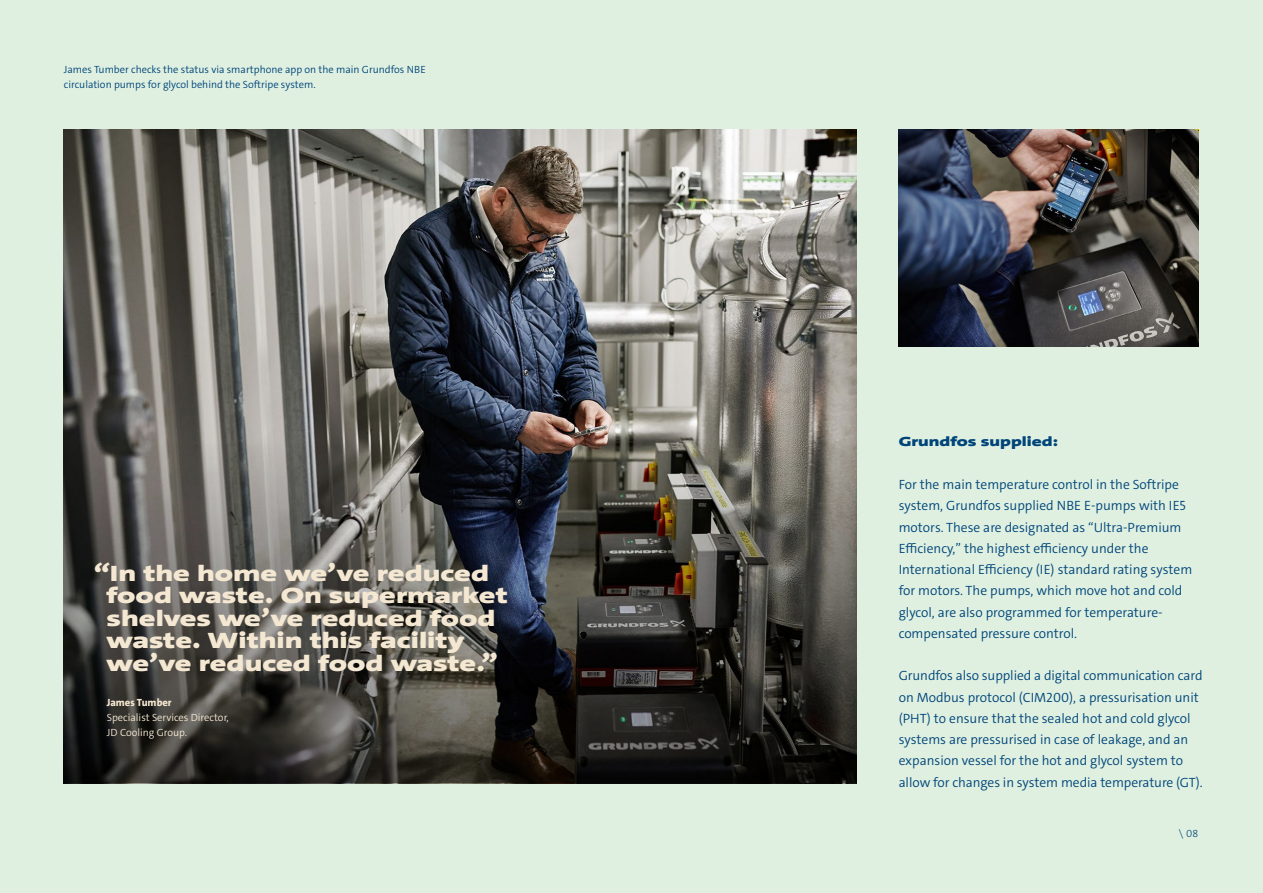
<style>
.page{position:relative;width:1263px;height:893px;background:#dff0e1}
.page>*{position:absolute;margin:0;border:0;box-sizing:border-box;transform-origin:0 0}
.t1{font:900 22.5px/22.5px "Grundfos The Sans Extd";color:#f5e8d2}
.t2{font:300 13.5px/21.3px "Grundfos The Sans";color:#004579}
.t3{font:900 13.5px "Grundfos The Sans Extd";color:#004579}
.t4{font:300 10.5px/15px "Grundfos The Sans";color:#004579}
.t5{font:300 10.5px/15px "Grundfos The Sans";color:#f5e8d2}
.t6{font:800 10.5px "Grundfos The Sans";color:#f5e8d2}
.t7{font:300 10.5px "Grundfos The Sans";color:#004577}
</style>
<div class="page">
<img style="left:64px;top:129px;width:792px;height:655px">
<img style="left:899px;top:129px;width:299px;height:218px">
<svg style="left:64px;top:440px;width:792px;height:342px;background:#464441"></svg>
<p class="t4" style="left:64px;top:62px;width:363px">James Tumber checks the status via smartphone app on the main Grundfos NBE circulation pumps for glycol behind the Softripe system.</p>
<h1 class="t1" style="left:107px;top:562px;width:403px;text-indent:-13px">“In the home we’ve reduced food waste. On supermarket shelves we’ve reduced food waste. Within this facility we’ve reduced food waste.”</h1>
<p class="t6" style="left:107px;top:696px;width:66px">James Tumber</p>
<p class="t5" style="left:107px;top:710px;width:124px">Specialist Services Director,<br>JD Cooling Group.</p>
<p class="t3" style="left:899px;top:433px;width:161px">Grundfos supplied:</p>
<p class="t2" style="left:899px;top:474px;width:295px">For the main temperature control in the Softripe system, Grundfos supplied NBE E-pumps with IE5 motors. These are designated as “Ultra-Premium Efficiency,” the highest efficiency under the International Efficiency (IE) standard rating system for motors. The pumps, which move hot and cold glycol, are also programmed for temperature&shy;compensated pressure control.</p>
<p class="t2" style="left:899px;top:665px;width:306px">Grundfos also supplied a digital communication card on Modbus protocol (CIM200), a pressurisation unit (PHT) to ensure that the sealed hot and cold glycol systems are pressurised in case of leakage, and an expansion vessel for the hot and glycol system to allow for changes in system media temperature (GT).</p>
<p class="t7" style="left:1179px;top:827px;width:21px">\ 08</p>
</div>
